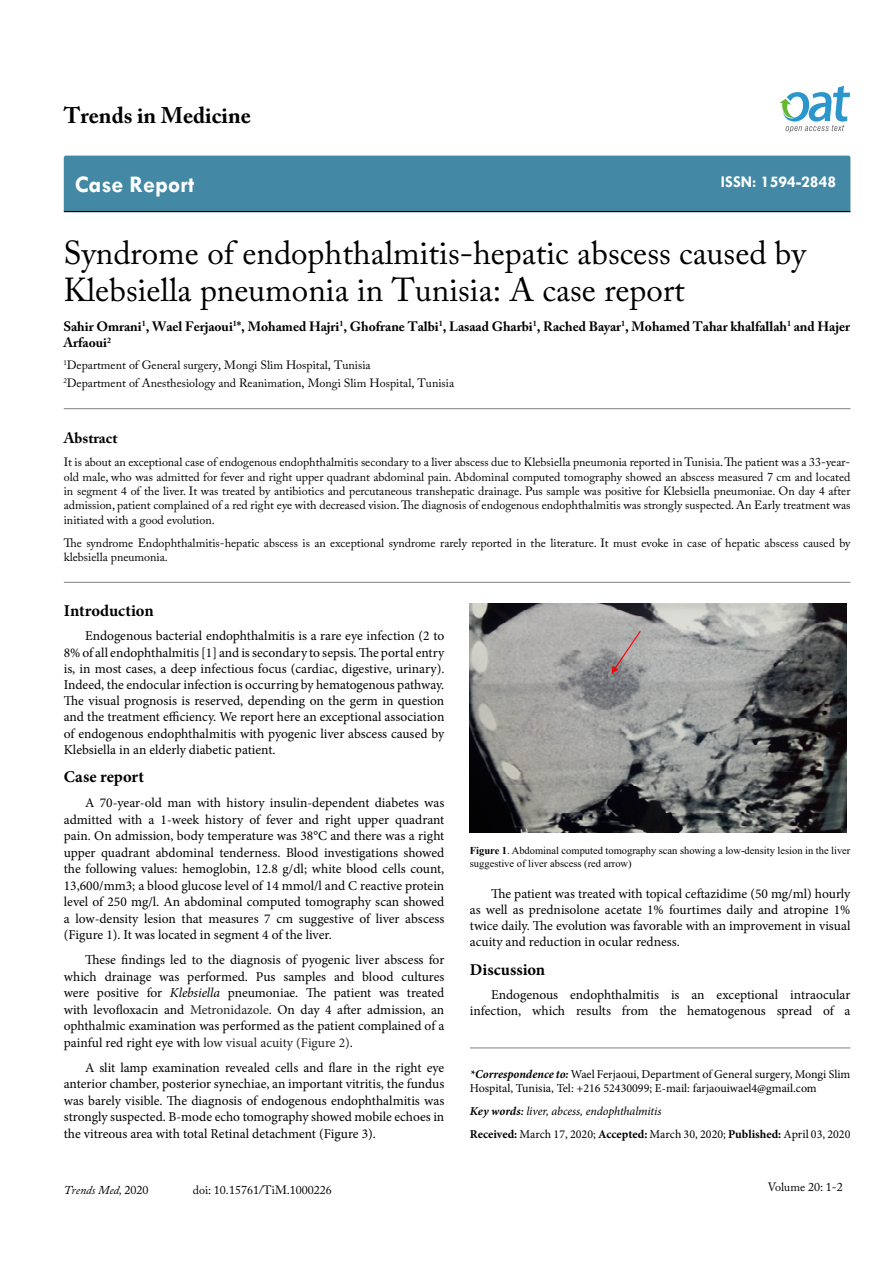
<style>
.page{position:relative;width:893px;height:1263px;background:#fff}
.page>*{position:absolute;margin:0;border:0;box-sizing:border-box;transform-origin:0 0}
.t1{font:33px/37.5px "Adobe Caslon Pro";color:#000}
.t2{font:700 24px "Tw Cen";color:#fff}
.t3{font:700 22.5px "Adobe Caslon Pro";color:#000}
.t4{font:700 16.5px "Minion Pro";letter-spacing:.005em;color:#000}
.t5{font:700 16.5px "Tw Cen";color:#fff}
.t6{font:700 15px "Adobe Caslon Pro";color:#000}
.t7{font:13.5px/16.5px "Minion Pro";color:#000;text-align:justify}
.t8{font:700 13.5px/16.2px "Adobe Caslon Pro";color:#000}
.t9{font:12px/14.4px "Adobe Caslon Pro";color:#000}
.t10{font:12px/14.4px "Minion Pro";color:#000}
.t11{font:italic 12px "Adobe Caslon Pro";color:#000}
.t12{font:10.5px/12.6px "Times New Roman";color:#000}
.s1{font-style:italic}
.s2{color:#222}
.s3{font-style:normal}
.s4{font-weight:700}
.s5{font-weight:700;font-style:italic}
.s6{font-weight:600;font-style:italic}
</style>
<div class="page">
<div style="left:64px;top:156px;width:786px;height:55px;background:#4389a5"></div>
<hr style="left:64px;top:211px;width:786px;height:1px;background:#000">
<svg style="left:779px;top:86px;width:71px;height:47px"></svg>
<hr style="left:64px;top:408px;width:786px;height:1px;background:#808285">
<hr style="left:64px;top:582px;width:786px;height:1px;background:#808285">
<hr style="left:470px;top:1048px;width:380px;height:1px;background:#808285">
<img style="left:470px;top:604px;width:376px;height:228px">
<svg style="left:611px;top:630px;width:31px;height:44px"></svg>
<h3 class="t3" style="left:64px;top:102px;width:189px">Trends in Medicine</h3>
<h2 class="t2" style="left:75px;top:170px;width:121px">Case Report</h2>
<p class="t5" style="left:721px;top:172px;width:117px">ISSN: 1594-2848</p>
<h1 class="t1" style="left:63px;top:233px;width:744px">Syndrome of endophthalmitis-hepatic abscess caused by<br>Klebsiella pneumonia in Tunisia: A case report</h1>
<p class="t8" style="left:63px;top:318px;width:788px">Sahir Omrani<sup>1</sup>, Wael Ferjaoui<sup>1</sup>*, Mohamed Hajri<sup>1</sup>, Ghofrane Talbi<sup>1</sup>, Lasaad Gharbi<sup>1</sup>, Rached Bayar<sup>1</sup>, Mohamed Tahar khalfallah<sup>1</sup> and Hajer<br>Arfaoui<sup>2</sup></p>
<p class="t9" style="left:63px;top:356px;width:392px;line-height:18px"><sup>1</sup>Department of General surgery, Mongi Slim Hospital, Tunisia<br><sup>2</sup>Department of Anesthesiology and Reanimation, Mongi Slim Hospital, Tunisia</p>
<p class="t6" style="left:64px;top:429px;width:55px">Abstract</p>
<p class="t9" style="left:64px;top:455px;width:788px;text-align:justify">It is about an exceptional case of endogenous endophthalmitis secondary to a liver abscess due to Klebsiella pneumonia reported in Tunisia. The patient was a 33-year&shy;old male, who was admitted for fever and right upper quadrant abdominal pain. Abdominal computed tomography showed an abscess measured 7 cm and located in segment 4 of the liver. It was treated by antibiotics and percutaneous transhepatic drainage. Pus sample was positive for Klebsiella pneumoniae. On day 4 after admission, patient complained of a red right eye with decreased vision. The diagnosis of endogenous endophthalmitis was strongly suspected. An Early treatment was initiated with a good evolution.</p>
<p class="t9" style="left:64px;top:535px;width:788px">The syndrome Endophthalmitis-hepatic abscess is an exceptional syndrome rarely reported in the literature. It must evoke in case of hepatic abscess caused by klebsiella pneumonia.</p>
<p class="t4" style="left:64px;top:599px;width:91px">Introduction</p>
<p class="t7" style="left:64px;top:628px;width:382px;text-indent:21px">Endogenous bacterial endophthalmitis is a rare eye infection (2 to 8% of all endophthalmitis [1] and is secondary to sepsis. The portal entry is, in most cases, a deep infectious focus (cardiac, digestive, urinary).<br>Indeed, the endocular infection is occurring by hematogenous pathway.<br>The visual prognosis is reserved, depending on the germ in question and the treatment efficiency. We report here an exceptional association of endogenous endophthalmitis with pyogenic liver abscess caused by Klebsiella in an elderly diabetic patient.</p>
<p class="t4" style="left:64px;top:765px;width:82px">Case report</p>
<p class="t7" style="left:64px;top:794px;width:382px;text-indent:21px">A 70-year-old man with history insulin-dependent diabetes was admitted with a 1-week history of fever and right upper quadrant pain. On admission, body temperature was 38°C and there was a right upper quadrant abdominal tenderness. Blood investigations showed the following values: hemoglobin, 12.8 g/dl; white blood cells count, 13,600/mm3; a blood glucose level of 14 mmol/l and C reactive protein level of 250 mg/l. An abdominal computed tomography scan showed a low-density lesion that measures 7 cm suggestive of liver abscess (Figure 1). It was located in segment 4 of the liver.</p>
<p class="t7" style="left:64px;top:951px;width:382px;text-indent:21px">These findings led to the diagnosis of pyogenic liver abscess for which drainage was performed. Pus samples and blood cultures were positive for <span class="s1">Klebsiella</span> pneumoniae. The patient was treated with levofloxacin and <span class="s2">Metronidazole</span>. On day 4 after admission, an ophthalmic examination was performed as the patient complained of a painful red right eye with <span class="s2">low visual acuity (Figure 2)</span>.</p>
<p class="t7" style="left:64px;top:1059px;width:382px;text-indent:21px">A slit lamp examination revealed cells and flare in the right eye anterior chamber, posterior synechiae, an important vitritis, the fundus was barely visible. The diagnosis of endogenous endophthalmitis was strongly suspected. B-mode echo tomography showed mobile echoes in the vitreous area with total Retinal detachment (Figure 3).</p>
<p class="t11" style="left:64px;top:1183px;width:86px">Trends Med, <span class="s3">2020</span></p>
<p class="t9" style="left:193px;top:1183px;width:141px">doi: 10.15761/TiM.1000226</p>
<p class="t12" style="left:470px;top:844px;width:382px"><span class="s4">Figure 1</span>. Abdominal computed tomography scan showing a low-density lesion in the liver suggestive of liver abscess (red arrow)</p>
<p class="t7" style="left:470px;top:885px;width:382px;text-indent:21px">The patient was treated with topical ceftazidime (50 mg/ml) hourly as well as prednisolone acetate 1% fourtimes daily and atropine 1% twice daily. The evolution was favorable with an improvement in visual acuity and reduction in ocular redness.</p>
<p class="t4" style="left:470px;top:958px;width:77px">Discussion</p>
<p class="t7" style="left:470px;top:987px;width:382px;text-align:right">Endogenous endophthalmitis is an exceptional intraocular infection, which results from the hematogenous spread of a</p>
<p class="t10" style="left:470px;top:1067px;width:382px"><span class="s5">*Correspondence to:</span> Wael Ferjaoui, Department of General surgery, Mongi Slim<br>Hospital, Tunisia, Tel: +216 52430099; E-mail: farjaouiwael4@gmail.com</p>
<p class="t10" style="left:470px;top:1100px;width:382px;line-height:23px"><span class="s5">Key words</span><span class="s6">:</span> <span class="s1">liver, abcess, endophthalmitis<br></span><span class="s4">Received:</span> March 17, 2020; <span class="s4">Accepted:</span> March 30, 2020; <span class="s4">Published:</span> April 03, 2020</p>
<p class="t9" style="left:768px;top:1180px;width:77px">Volume 20: 1-2</p>
</div>
